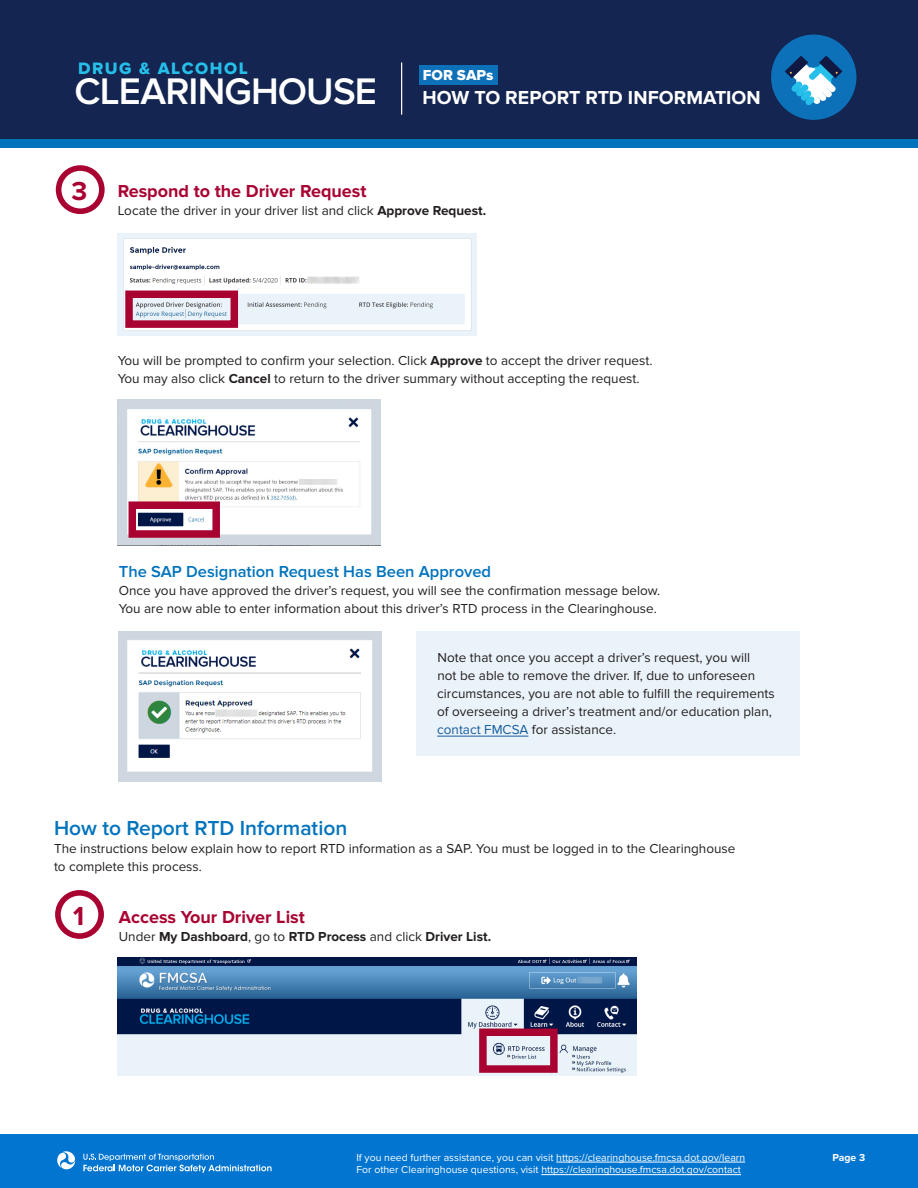
<style>
.page{position:relative;width:918px;height:1188px;background:#fff}
.page>*{position:absolute;margin:0;border:0;box-sizing:border-box;transform-origin:0 0}
.t1{font:600 38.4px "Proxima Nova";letter-spacing:-.025em;color:#fff}
.t2{font:700 27px "Proxima Nova";color:#a90332}
.t3{font:600 21px "Proxima Nova";color:#0073bd}
.t4{font:700 19.5px "Proxima Nova";letter-spacing:.005em;color:#fff}
.t5{font:700 18px "Proxima Nova";color:#a90332}
.t6{font:17.1px "Proxima Nova Extrabld";letter-spacing:.09em;color:#26bfea}
.t7{font:600 16.5px "Proxima Nova";color:#0073bd}
.t8{font:15px "Proxima Nova Extrabld";letter-spacing:.005em;color:#fff}
.t9{font:13.5px/18px "Proxima Nova";color:#231f20}
.t10{font:700 13.5px "Proxima Nova";color:#231f20}
.t11{font:10.5px/12.6px "Proxima Nova";color:#fff}
.t12{font:700 10.5px "Proxima Nova";color:#fff}
.s1{font-weight:700}
.s2{color:#175d9e}
.s3{font-weight:400}
</style>
<div class="page">
<div style="left:0;top:0;width:918px;height:145px;background:#132550"></div>
<div style="left:0;top:139px;width:918px;height:8px;background:#0073bd"></div>
<div style="left:419px;top:65px;width:79px;height:20px;background:#0d71b9"></div>
<div style="left:0;top:1134px;width:918px;height:54px;background:#0275d0"></div>
<svg style="left:57px;top:1151px;width:19px;height:19px"></svg>
<svg style="left:83px;top:1154px;width:189px;height:19px"></svg>
<hr style="left:556px;top:1162px;width:189px;height:1px;background:#fff">
<hr style="left:541px;top:1174px;width:200px;height:1px;background:#fff">
<hr style="left:401px;top:62px;width:1px;height:53px;background:#fff">
<div style="left:771px;top:35px;width:85px;height:85px;background:#0d71b9;border-radius:50%"></div>
<svg style="left:785px;top:56px;width:58px;height:49px"></svg>
<img style="left:118px;top:233px;width:358px;height:103px">
<div style="left:56px;top:165px;width:49px;height:49px;border:6px solid #a90332;border-radius:50%"></div>
<img style="left:118px;top:400px;width:262px;height:145px">
<div style="left:129px;top:501px;width:91px;height:37px;border:8px solid #a90332"></div>
<div style="left:125px;top:291px;width:113px;height:37px;border:8px solid #a90332"></div>
<img style="left:119px;top:632px;width:262px;height:150px">
<div style="left:55px;top:890px;width:49px;height:49px;border:6px solid #a90332;border-radius:50%"></div>
<img style="left:118px;top:958px;width:518px;height:118px">
<div style="left:479px;top:1029px;width:79px;height:44px;border:8px solid #a90332"></div>
<div style="left:417px;top:631px;width:383px;height:124px;background:#ebf3fa"></div>
<hr style="left:437px;top:736px;width:91px;height:1px;background:#175d9e">
<p class="t6" style="left:78px;top:58px;width:171px">DRUG &amp; ALCOHOL</p>
<h1 class="t1" style="left:75px;top:69px;width:304px">CLEARINGHOUSE</h1>
<p class="t8" style="left:423px;top:67px;width:72px">FOR SAPs</p>
<h3 class="t4" style="left:423px;top:86px;width:340px">HOW TO REPORT RTD INFORMATION</h3>
<h3 class="t2" style="left:72px;top:176px;width:17px">3</h3>
<h3 class="t5" style="left:118px;top:181px;width:250px">Respond to the Driver Request</h3>
<p class="t9" style="left:118px;top:202px;width:370px">Locate the driver in your driver list and click <span class="s1">Approve Request.</span></p>
<p class="t9" style="left:118px;top:352px;width:536px">You will be prompted to confirm your selection. Click <span class="s1">Approve</span> to accept the driver request.<br>You may also click <span class="s1">Cancel</span> to return to the driver summary without accepting the request.</p>
<h2 class="t7" style="left:119px;top:562px;width:374px">The SAP Designation Request Has Been Approved</h2>
<p class="t9" style="left:119px;top:582px;width:543px">Once you have approved the driver’s request, you will see the confirmation message below.<br>You are now able to enter information about this driver’s RTD process in the Clearinghouse.</p>
<p class="t9" style="left:437px;top:649px;width:339px">Note that once you accept a driver’s request, you will<br>not be able to remove the driver. If, due to unforeseen circumstances, you are not able to fulfill the requirements of overseeing a driver’s treatment and/or education plan, <span class="s2">contact FMCSA</span> for assistance.</p>
<h2 class="t3" style="left:54px;top:815px;width:295px">How to Report RTD Information</h2>
<p class="t9" style="left:54px;top:839px;width:683px">The instructions below explain how to report RTD information as a SAP. You must be logged in to the Clearinghouse to complete this process.</p>
<h3 class="t2" style="left:73px;top:901px;width:13px">1</h3>
<h3 class="t5" style="left:119px;top:906px;width:188px">Access Your Driver List</h3>
<p class="t10" style="left:119px;top:929px;width:374px"><span class="s3">Under</span> My Dashboard<span class="s3">, go to</span> RTD Process <span class="s3">and click</span> Driver List.</p>
<p class="t11" style="left:356px;top:1151px;width:390px">If you need further assistance, you can visit https://clearinghouse.fmcsa.dot.gov/learn<br>For other Clearinghouse questions, visit https://clearinghouse.fmcsa.dot.gov/contact</p>
<p class="t12" style="left:832px;top:1151px;width:34px">Page 3</p>
</div>
